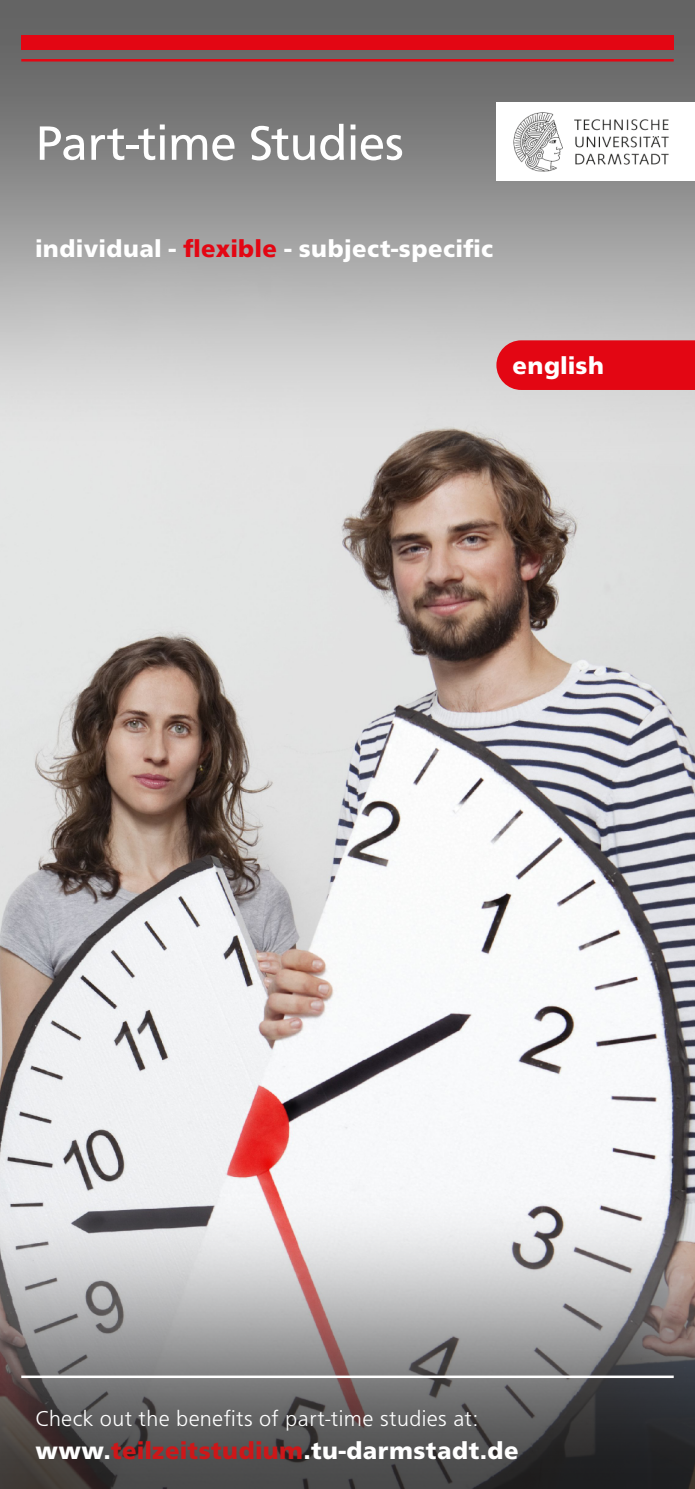
<style>
.page{position:relative;width:695px;height:1489px;background:#fff}
.page>*{position:absolute;margin:0;border:0;box-sizing:border-box;transform-origin:0 0}
.t1{font:50px "Front Page Pro";color:#fff}
.t2{font:800 25px "Front Page Pro";letter-spacing:.02em;color:#fff}
.t3{font:300 22.5px "Front Page Pro";letter-spacing:.02em;color:#fff}
.s1{color:#e30613}
.s2{color:#cd1719}
</style>
<div class="page">
<img style="left:0;top:478px;width:694px;height:713px">
<img style="left:0;top:0;width:694px;height:478px">
<img style="left:0;top:1191px;width:694px;height:297px">
<hr style="left:21px;top:59px;width:652px;height:2px;background:#e30613">
<div style="left:21px;top:35px;width:652px;height:15px;background:#e30613"></div>
<img style="left:496px;top:103px;width:198px;height:78px">
<div style="left:496px;top:340px;width:198px;height:50px;background:#e30613"></div>
<hr style="left:21px;top:1375px;width:652px;height:2px;background:#fff">
<h1 class="t1" style="left:35px;top:124px;width:370px">Part-time Studies</h1>
<p class="t2" style="left:35px;top:239px;width:459px">individual - <span class="s1">flexible</span> - subject-specific</p>
<p class="t2" style="left:512px;top:356px;width:93px">english</p>
<p class="t3" style="left:35px;top:1409px;width:444px">Check out the benefits of part-time studies at:</p>
<p class="t2" style="left:35px;top:1440px;width:484px">www.<span class="s2">teilzeitstudium</span>.tu-darmstadt.de</p>
</div>
